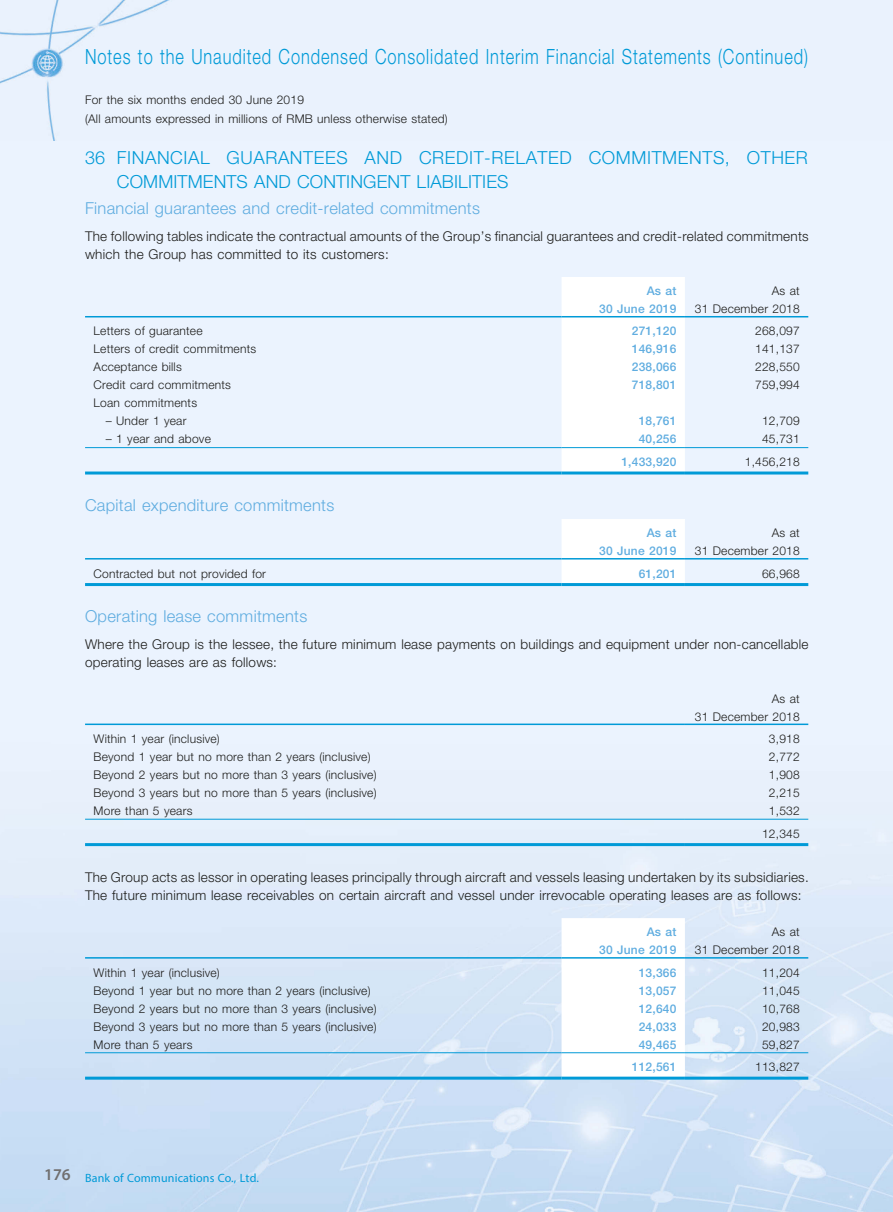
<style>
.page{position:relative;width:893px;height:1212px;background:#fff}
.page>*{position:absolute;margin:0;border:0;box-sizing:border-box;transform-origin:0 0}
.t1{font:300 21px "Helvetica Neue LT Std";letter-spacing:.055em;color:#009ad7;scale:.78 1}
.t2{font:300 18px/24px "Helvetica Neue LT Std";letter-spacing:.035em;color:#009ad7}
.t3{font:300 16.5px "Helvetica Neue LT Std";letter-spacing:.015em;color:#60ade0}
.t4{font:300 13.5px/18px "Helvetica Neue LT Std";letter-spacing:.015em;color:#1d1d1b}
.t5{font:300 12px/18px "Helvetica Neue LT Std";letter-spacing:.015em;color:#1d1d1b;text-align:right}
.t6{font:500 12px/18px "Helvetica Neue LT Std";letter-spacing:.015em;color:#60ade0;text-align:right}
.t7{font:12px "Myriad Pro";letter-spacing:.01em;color:#009ad7}
.s1{font-weight:600;font-size:16.5px;color:#706f6f}
</style>
<div class="page">
<img style="left:0;top:879px;width:892px;height:333px">
<div style="left:0;top:0;width:892px;height:141px;background:#eaf2fd"></div>
<svg style="left:561px;top:277px;width:124px;height:195px"></svg>
<hr style="left:85px;top:316px;width:476px;height:1px;background:#009ad7">
<hr style="left:561px;top:316px;width:124px;height:1px;background:#009ad7">
<hr style="left:685px;top:316px;width:123px;height:1px;background:#009ad7">
<hr style="left:85px;top:447px;width:476px;height:1px;background:#009ad7">
<hr style="left:561px;top:447px;width:124px;height:1px;background:#009ad7">
<hr style="left:685px;top:447px;width:123px;height:1px;background:#009ad7">
<hr style="left:85px;top:472px;width:476px;height:3px;background:#009ad7">
<hr style="left:561px;top:472px;width:124px;height:3px;background:#009ad7">
<hr style="left:685px;top:472px;width:123px;height:3px;background:#009ad7">
<svg style="left:561px;top:519px;width:1px;height:64px"></svg>
<hr style="left:85px;top:558px;width:476px;height:2px;background:#009ad7">
<hr style="left:561px;top:558px;width:124px;height:2px;background:#009ad7">
<hr style="left:685px;top:558px;width:123px;height:2px;background:#009ad7">
<hr style="left:85px;top:583px;width:476px;height:3px;background:#009ad7">
<hr style="left:561px;top:583px;width:124px;height:3px;background:#009ad7">
<hr style="left:685px;top:583px;width:123px;height:3px;background:#009ad7">
<hr style="left:85px;top:724px;width:600px;height:1px;background:#009ad7">
<hr style="left:685px;top:724px;width:123px;height:1px;background:#009ad7">
<hr style="left:85px;top:819px;width:600px;height:1px;background:#009ad7">
<hr style="left:685px;top:819px;width:123px;height:1px;background:#009ad7">
<hr style="left:85px;top:843px;width:600px;height:3px;background:#009ad7">
<hr style="left:685px;top:843px;width:123px;height:3px;background:#009ad7">
<svg style="left:561px;top:918px;width:124px;height:159px"></svg>
<hr style="left:85px;top:957px;width:476px;height:2px;background:#009ad7">
<hr style="left:561px;top:957px;width:124px;height:2px;background:#009ad7">
<hr style="left:685px;top:957px;width:123px;height:2px;background:#009ad7">
<hr style="left:85px;top:1052px;width:476px;height:1px;background:#009ad7">
<hr style="left:561px;top:1052px;width:124px;height:1px;background:#009ad7">
<hr style="left:685px;top:1052px;width:123px;height:1px;background:#009ad7">
<hr style="left:85px;top:1077px;width:476px;height:3px;background:#009ad7">
<hr style="left:561px;top:1077px;width:124px;height:3px;background:#009ad7">
<hr style="left:685px;top:1077px;width:123px;height:3px;background:#009ad7">
<h1 class="t1" style="left:85px;top:49px;width:928px">Notes to the Unaudited Condensed Consolidated Interim Financial Statements (Continued)</h1>
<p class="t5" style="left:85px;top:91px;width:364px;line-height:19.5px;text-align:left">For the six months ended 30 June 2019<br>(All amounts expressed in millions of RMB unless otherwise stated)</p>
<h2 class="t2" style="left:117px;top:147px;width:692px;text-indent:-32px">36 FINANCIAL GUARANTEES AND CREDIT-RELATED COMMITMENTS, OTHER<br>COMMITMENTS AND CONTINGENT LIABILITIES</h2>
<h3 class="t3" style="left:85px;top:203px;width:396px">Financial guarantees and credit-related commitments</h3>
<p class="t4" style="left:85px;top:228px;width:725px">The following tables indicate the contractual amounts of the Group’s financial guarantees and credit-related commitments which the Group has committed to its customers:</p>
<p class="t6" style="left:599px;top:283px;width:79px">As at<br>30 June 2019</p>
<p class="t5" style="left:695px;top:283px;width:106px">As at<br>31 December 2018</p>
<p class="t5" style="left:94px;top:323px;width:111px">Letters of guarantee</p>
<p class="t6" style="left:631px;top:323px;width:46px">271,120</p>
<p class="t5" style="left:755px;top:323px;width:46px">268,097</p>
<p class="t5" style="left:94px;top:341px;width:164px">Letters of credit commitments</p>
<p class="t6" style="left:631px;top:341px;width:46px">146,916</p>
<p class="t5" style="left:755px;top:341px;width:46px">141,137</p>
<p class="t5" style="left:94px;top:359px;width:90px">Acceptance bills</p>
<p class="t6" style="left:631px;top:359px;width:46px">238,066</p>
<p class="t5" style="left:755px;top:359px;width:46px">228,550</p>
<p class="t5" style="left:94px;top:377px;width:139px">Credit card commitments</p>
<p class="t6" style="left:631px;top:377px;width:46px">718,801</p>
<p class="t5" style="left:755px;top:377px;width:46px">759,994</p>
<p class="t5" style="left:94px;top:395px;width:105px">Loan commitments</p>
<p class="t5" style="left:106px;top:413px;width:82px">– Under 1 year</p>
<p class="t6" style="left:638px;top:413px;width:39px">18,761</p>
<p class="t5" style="left:762px;top:413px;width:39px">12,709</p>
<p class="t5" style="left:106px;top:431px;width:107px">– 1 year and above</p>
<p class="t6" style="left:638px;top:431px;width:39px">40,256</p>
<p class="t5" style="left:762px;top:431px;width:39px">45,731</p>
<p class="t6" style="left:621px;top:454px;width:57px">1,433,920</p>
<p class="t5" style="left:744px;top:454px;width:57px">1,456,218</p>
<h3 class="t3" style="left:85px;top:499px;width:251px">Capital expenditure commitments</h3>
<p class="t6" style="left:599px;top:525px;width:79px">As at<br>30 June 2019</p>
<p class="t5" style="left:695px;top:525px;width:106px">As at<br>31 December 2018</p>
<p class="t5" style="left:94px;top:565px;width:174px">Contracted but not provided for</p>
<p class="t6" style="left:638px;top:565px;width:39px">61,201</p>
<p class="t5" style="left:762px;top:565px;width:39px">66,968</p>
<h3 class="t3" style="left:85px;top:610px;width:224px">Operating lease commitments</h3>
<p class="t4" style="left:85px;top:636px;width:725px">Where the Group is the lessee, the future minimum lease payments on buildings and equipment under non-cancellable operating leases are as follows:</p>
<p class="t5" style="left:695px;top:690px;width:106px">As at<br>31 December 2018</p>
<p class="t5" style="left:94px;top:731px;width:128px">Within 1 year (inclusive)</p>
<p class="t5" style="left:769px;top:731px;width:32px">3,918</p>
<p class="t5" style="left:94px;top:749px;width:278px">Beyond 1 year but no more than 2 years (inclusive)</p>
<p class="t5" style="left:769px;top:749px;width:32px">2,772</p>
<p class="t5" style="left:94px;top:767px;width:284px">Beyond 2 years but no more than 3 years (inclusive)</p>
<p class="t5" style="left:769px;top:767px;width:32px">1,908</p>
<p class="t5" style="left:94px;top:785px;width:284px">Beyond 3 years but no more than 5 years (inclusive)</p>
<p class="t5" style="left:769px;top:785px;width:32px">2,215</p>
<p class="t5" style="left:94px;top:803px;width:100px">More than 5 years</p>
<p class="t5" style="left:762px;top:801px;width:39px;line-height:22.5px;text-align:center">1,532<br>12,345</p>
<p class="t4" style="left:85px;top:869px;width:725px">The Group acts as lessor in operating leases principally through aircraft and vessels leasing undertaken by its subsidiaries.<br>The future minimum lease receivables on certain aircraft and vessel under irrevocable operating leases are as follows:</p>
<p class="t6" style="left:599px;top:924px;width:79px">As at<br>30 June 2019</p>
<p class="t5" style="left:695px;top:924px;width:106px">As at<br>31 December 2018</p>
<p class="t5" style="left:94px;top:964px;width:128px">Within 1 year (inclusive)</p>
<p class="t6" style="left:638px;top:964px;width:39px">13,366</p>
<p class="t5" style="left:762px;top:964px;width:39px">11,204</p>
<p class="t5" style="left:94px;top:982px;width:278px">Beyond 1 year but no more than 2 years (inclusive)</p>
<p class="t6" style="left:638px;top:982px;width:39px">13,057</p>
<p class="t5" style="left:762px;top:982px;width:39px">11,045</p>
<p class="t5" style="left:94px;top:1000px;width:284px">Beyond 2 years but no more than 3 years (inclusive)</p>
<p class="t6" style="left:638px;top:1000px;width:39px">12,640</p>
<p class="t5" style="left:762px;top:1000px;width:39px">10,768</p>
<p class="t5" style="left:94px;top:1018px;width:284px">Beyond 3 years but no more than 5 years (inclusive)</p>
<p class="t6" style="left:638px;top:1018px;width:39px">24,033</p>
<p class="t5" style="left:762px;top:1018px;width:39px">20,983</p>
<p class="t5" style="left:94px;top:1036px;width:100px">More than 5 years</p>
<p class="t6" style="left:638px;top:1036px;width:39px">49,465</p>
<p class="t5" style="left:762px;top:1036px;width:39px">59,827</p>
<p class="t6" style="left:631px;top:1059px;width:46px">112,561</p>
<p class="t5" style="left:755px;top:1059px;width:46px">113,827</p>
<p class="t7" style="left:44px;top:1170px;width:216px"><span class="s1">176</span> Bank of Communications Co., Ltd.</p>
</div>
